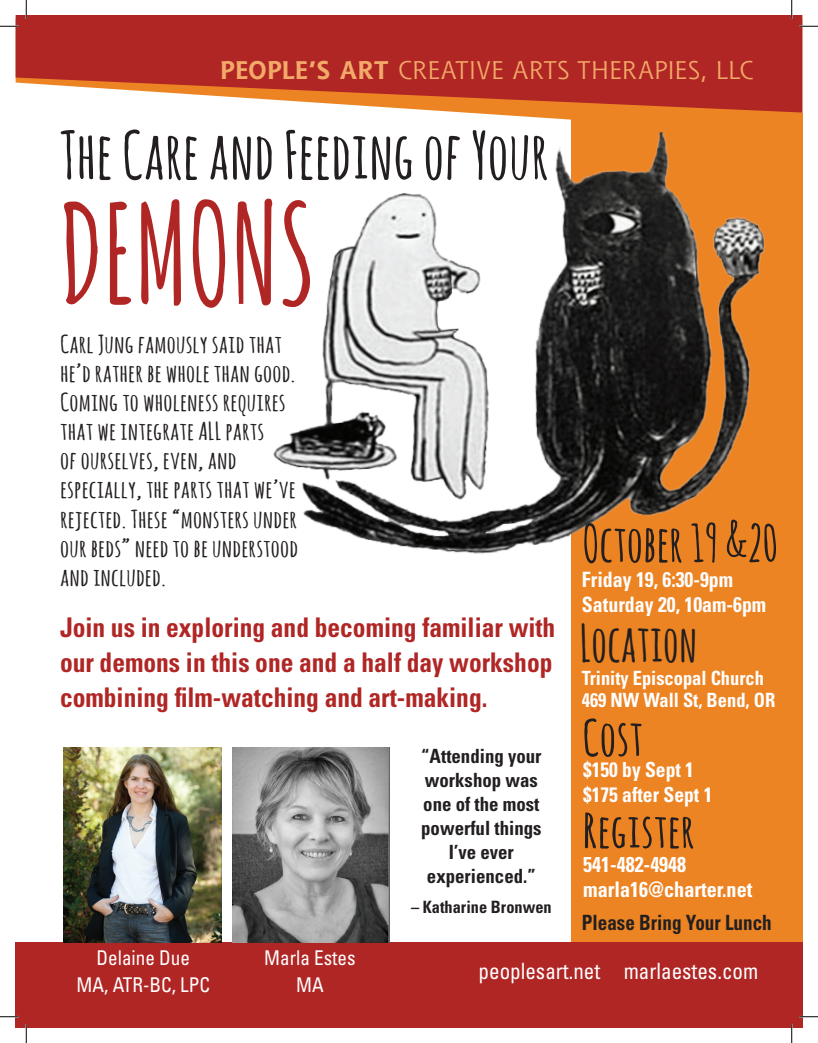
<style>
.page{position:relative;width:818px;height:1043px;background:#fff}
.page>*{position:absolute;margin:0;border:0;box-sizing:border-box;transform-origin:0 0}
.t1{font:700 135.25px "Amatic SC";color:#b02625;scale:.94 1}
.t2{font:700 65px "Amatic SC";color:#231f20}
.t3{font:700 50.62px "Amatic SC";color:#231f20;scale:.96 1}
.t4{font:700 50.25px "Amatic SC";color:#231f20}
.t5{font:700 49.12px "Amatic SC";color:#231f20;scale:1.05 1}
.t6{font:700 46.5px "Amatic SC";color:#231f20;scale:1.11 1}
.t7{font:700 condensed 27.12px/35px "Univers";color:#b02625;text-align:justify;scale:.94 1}
.t8{font:25px "Shannon Std";letter-spacing:.01em;color:#f3aa69}
.t9{font:700 24.25px/29.1px "Amatic SC";color:#231f20;scale:1.17 1}
.t10{font:condensed 22.38px "Univers";color:#fff;scale:.94 1}
.t11{font:700 condensed 21.5px/24.4px "Univers";color:#fff;scale:.94 1}
.t12{font:700 condensed 21.12px/25px "Univers";color:#fff;scale:.94 1}
.t13{font:700 condensed 21px "Univers";color:#231f20;scale:.91 1}
.t14{font:700 condensed 20.75px/24.8px "Univers";color:#fff;scale:.94 1}
.t15{font:condensed 20.38px/26.2px "Univers";color:#fff;text-align:center;scale:.94 1}
.t16{font:700 condensed 19.62px/24px "Univers";color:#231f20;text-align:center;scale:.96 1}
.t17{font:700 condensed 19.62px/22.5px "Univers";color:#fff;scale:.94 1}
.t18{font:700 condensed 17px "Univers";color:#231f20;scale:.96 1}
.s1{font-weight:700}
</style>
<div class="page">
<div style="left:571px;top:113px;width:231px;height:880px;background:#ed8424"></div>
<svg style="left:458px;top:112px;width:344px;height:8px"></svg>
<svg style="left:16px;top:15px;width:786px;height:97px;fill:#b02625"></svg>
<div style="left:15px;top:942px;width:787px;height:86px;background:#b02625"></div>
<img style="left:63px;top:748px;width:159px;height:194px">
<img style="left:273px;top:132px;width:492px;height:422px">
<img style="left:232px;top:748px;width:157px;height:194px">
<svg style="left:0;top:25px;width:19px;height:2px"></svg>
<svg style="left:799px;top:25px;width:19px;height:2px"></svg>
<svg style="left:0;top:1016px;width:19px;height:1px"></svg>
<svg style="left:799px;top:1015px;width:19px;height:2px"></svg>
<svg style="left:25px;top:0;width:2px;height:19px"></svg>
<svg style="left:25px;top:1024px;width:2px;height:18px"></svg>
<svg style="left:790px;top:0;width:2px;height:19px"></svg>
<svg style="left:790px;top:1024px;width:2px;height:18px"></svg>
<p class="t8" style="left:220px;top:54px;width:535px"><span class="s1">PEOPLE’S ART</span> CREATIVE ARTS THERAPIES, LLC</p>
<h2 class="t2" style="left:59px;top:109px;width:491px">The Care and Feeding of Your</h2>
<h1 class="t1" style="left:60px;top:157px;width:273px">DEMONS</h1>
<p class="t9" style="left:60px;top:328px;width:205px">Carl Jung famously said that he’d rather be whole than good.<br>Coming to wholeness requires that we integrate ALL parts<br>of ourselves, even, and especially, the parts that we’ve rejected. These “monsters under our beds” need to be understood and included.</p>
<p class="t7" style="left:60px;top:609px;width:528px">Join us in exploring and becoming familiar with our demons in this one and a half day workshop combining film-watching and art-making.</p>
<p class="t16" style="left:421px;top:744px;width:127px">“Attending your workshop was one of the most powerful things<br>I’ve ever experienced.”</p>
<p class="t18" style="left:411px;top:897px;width:148px">– Katharine Bronwen</p>
<h3 class="t4" style="left:582px;top:507px;width:197px">October 19 &amp;20</h3>
<p class="t12" style="left:582px;top:566px;width:198px">Friday 19, 6:30-9pm<br>Saturday 20, 10am-6pm</p>
<h3 class="t3" style="left:580px;top:607px;width:124px">Location</h3>
<p class="t17" style="left:582px;top:666px;width:207px">Trinity Episcopal Church<br>469 NW Wall St, Bend, OR</p>
<h3 class="t5" style="left:582px;top:702px;width:59px">Cost</h3>
<p class="t14" style="left:583px;top:757px;width:139px">$150 by Sept 1 $175 after Sept 1</p>
<h3 class="t6" style="left:582px;top:797px;width:103px">Register</h3>
<p class="t11" style="left:583px;top:852px;width:181px">541-482-4948 marla16@charter.net</p>
<p class="t13" style="left:582px;top:909px;width:210px">Please Bring Your Lunch</p>
<p class="t15" style="left:77px;top:944px;width:143px">Delaine Due<br>MA, ATR-BC, LPC</p>
<p class="t15" style="left:264px;top:944px;width:99px">Marla Estes<br>MA</p>
<p class="t10" style="left:478px;top:957px;width:299px">peoplesart.net marlaestes.com</p>
</div>
